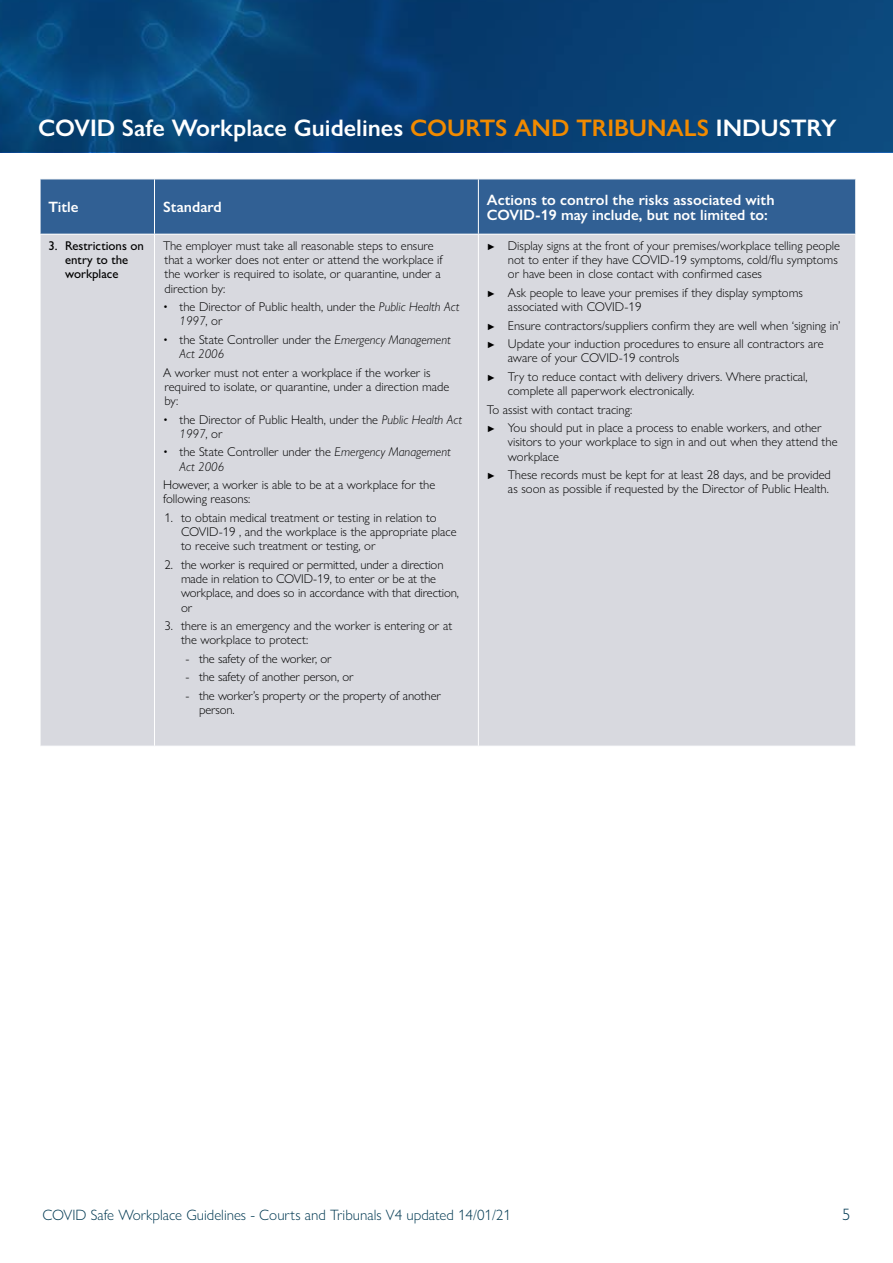
<style>
.page{position:relative;width:893px;height:1263px;background:#fff}
.page>*{position:absolute;margin:0;border:0;box-sizing:border-box;transform-origin:0 0}
.t1{font:600 24px "Gill Sans Nova";color:#fff}
.t2{font:300 16.5px "Gill Sans Nova";color:#003952}
.t3{font:600 15px/15px "Gill Sans Nova";color:#fff}
.t4{font:300 15px "Gill Sans Nova";color:#003952}
.t5{font:300 12.75px/14.2px "Gill Sans Nova";color:#000}
.t6{font:500 12.75px/14.2px "Gill Sans Nova";color:#000}
.s1{color:#f18a00}
.s2{font-style:italic}
.s3{font-weight:500;font-size:9px}
</style>
<div class="page">
<svg style="left:0;top:0;width:893px;height:151px;background:#074276"></svg>
<div style="left:41px;top:180px;width:814px;height:54px;background:#316094"></div>
<div style="left:41px;top:235px;width:814px;height:511px;background:#d8d9df"></div>
<hr style="left:154px;top:235px;width:1px;height:511px;background:#fff">
<hr style="left:478px;top:235px;width:1px;height:511px;background:#fff">
<hr style="left:154px;top:179px;width:1px;height:55px;background:#fff">
<hr style="left:478px;top:179px;width:1px;height:55px;background:#fff">
<h1 class="t1" style="left:38px;top:113px;width:800px">COVID Safe Workplace Guidelines <span class="s1">COURTS AND TRIBUNALS</span> INDUSTRY</h1>
<p class="t3" style="left:49px;top:199px;width:32px">Title</p>
<p class="t3" style="left:163px;top:199px;width:60px">Standard</p>
<p class="t3" style="left:487px;top:192px;width:289px">Actions to control the risks associated with<br>COVID-19 may include, but not limited to:</p>
<p class="t6" style="left:65px;top:238px;width:80px;text-indent:-16px">3. Restrictions on entry to the workplace</p>
<p class="t5" style="left:163px;top:238px;width:281px">The employer must take all reasonable steps to ensure that a worker does not enter or attend the workplace if the worker is required to isolate, or quarantine, under a direction by:</p>
<p class="t5" style="left:179px;top:299px;width:281px;text-indent:-16px">• the Director of Public health, under the <span class="s2">Public Health Act<br>1997</span>, or</p>
<p class="t5" style="left:179px;top:332px;width:273px;text-indent:-16px">• the State Controller under the <span class="s2">Emergency Management<br>Act 2006</span></p>
<p class="t5" style="left:163px;top:365px;width:288px">A worker must not enter a workplace if the worker is required to isolate, or quarantine, under a direction made by:</p>
<p class="t5" style="left:179px;top:412px;width:284px;text-indent:-16px">• the Director of Public Health, under the <span class="s2">Public Health Act<br>1997</span>, or</p>
<p class="t5" style="left:179px;top:445px;width:273px;text-indent:-16px">• the State Controller under the <span class="s2">Emergency Management<br>Act 2006</span></p>
<p class="t5" style="left:163px;top:478px;width:274px">However, a worker is able to be at a workplace for the following reasons:</p>
<p class="t5" style="left:181px;top:510px;width:277px;text-indent:-16px">1. to obtain medical treatment or testing in relation to<br>COVID-19 , and the workplace is the appropriate place to receive such treatment or testing, or</p>
<p class="t5" style="left:181px;top:557px;width:279px;text-indent:-16px">2. the worker is required or permitted, under a direction made in relation to COVID-19, to enter or be at the workplace, and does so in accordance with that direction, or</p>
<p class="t5" style="left:181px;top:619px;width:273px;text-indent:-16px">3. there is an emergency and the worker is entering or at the workplace to protect:</p>
<p class="t5" style="left:185px;top:651px;width:148px">- the safety of the worker, or</p>
<p class="t5" style="left:185px;top:670px;width:170px">- the safety of another person, or</p>
<p class="t5" style="left:199px;top:688px;width:243px;text-indent:-14px">- the worker’s property or the property of another person.</p>
<p class="t5" style="left:508px;top:238px;width:334px;text-indent:-21px"><span class="s3">►</span> Display signs at the front of your premises/workplace telling people not to enter if they have COVID-19 symptoms, cold/flu symptoms or have been in close contact with confirmed cases</p>
<p class="t5" style="left:508px;top:285px;width:297px;text-indent:-21px"><span class="s3">►</span> Ask people to leave your premises if they display symptoms associated with COVID-19</p>
<p class="t5" style="left:487px;top:316px;width:355px;line-height:18.5px"><span class="s3">►</span> Ensure contractors/suppliers confirm they are well when ‘signing in’ <span class="s3">►</span> Update your induction procedures to ensure all contractors are</p>
<p class="t5" style="left:487px;top:349px;width:322px;line-height:18.5px;text-indent:21px">aware of your COVID-19 controls<br><span class="s3">►</span> Try to reduce contact with delivery drivers. Where practical,</p>
<p class="t5" style="left:487px;top:381px;width:336px;line-height:18.5px;text-indent:21px">complete all paperwork electronically.<br>To assist with contact tracing:<br><span class="s3">►</span> You should put in place a process to enable workers, and other</p>
<p class="t5" style="left:508px;top:435px;width:331px">visitors to your workplace to sign in and out when they attend the workplace</p>
<p class="t5" style="left:487px;top:467px;width:345px;text-align:right"><span class="s3">►</span> These records must be kept for at least 28 days, and be provided as soon as possible if requested by the Director of Public Health.</p>
<p class="t4" style="left:43px;top:1206px;width:470px">COVID Safe Workplace Guidelines - Courts and Tribunals V4 updated 14/01/21</p>
<p class="t2" style="left:842px;top:1204px;width:10px">5</p>
</div>
